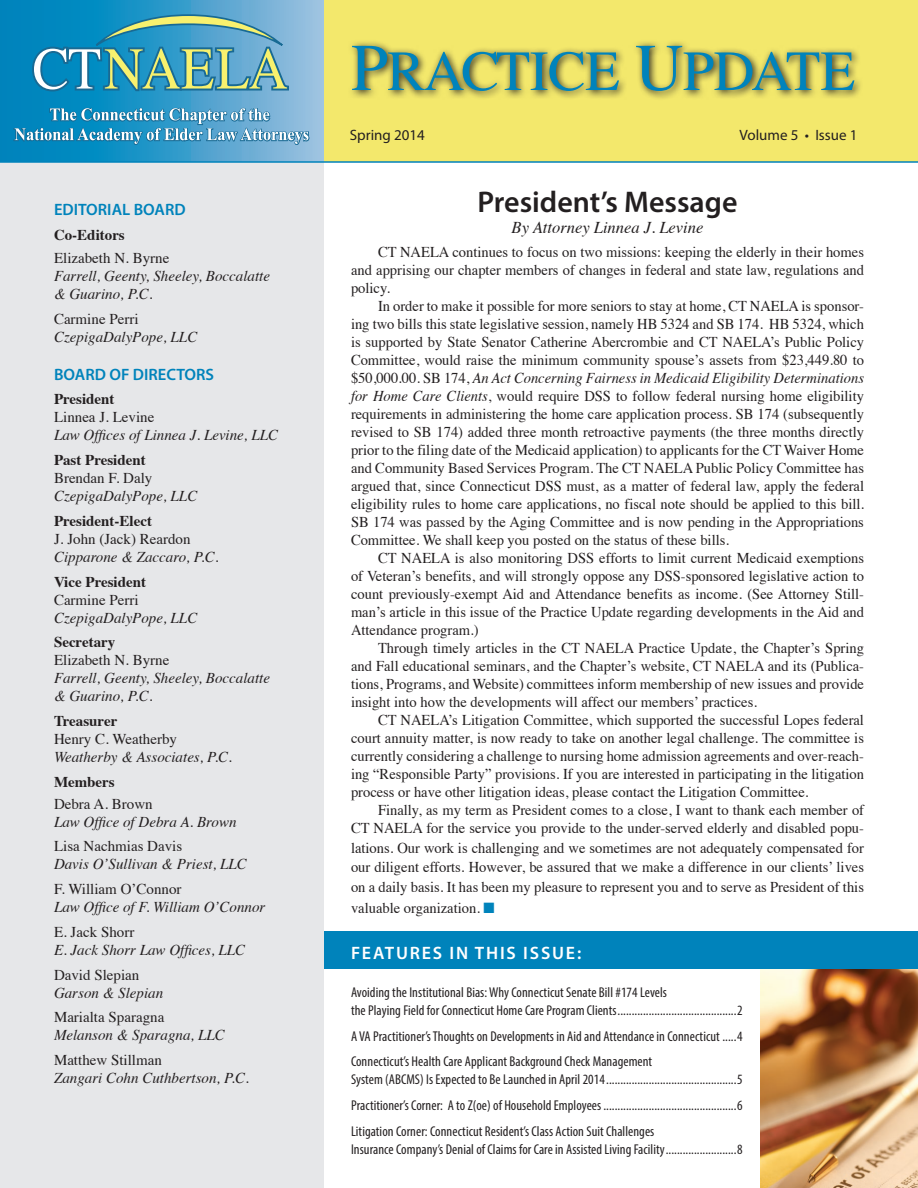
<style>
.page{position:relative;width:918px;height:1188px;background:#fff}
.page>*{position:absolute;margin:0;border:0;box-sizing:border-box;transform-origin:0 0}
.t1{font:56.7px "Times Roman SC850";letter-spacing:-.03em;color:#0083bb}
.t2{font:600 30px "Myriad Pro";color:#231f20}
.t3{font:600 18px "Myriad Pro";letter-spacing:.1em;color:#fff}
.t4{font:600 16.5px "Myriad Pro";color:#0083bb}
.t5{font:italic 16.5px "Times";color:#231f20}
.t6{font:15px/18px "Times";color:#231f20;text-align:justify}
.t7{font:italic 15px/18px "Times";color:#231f20}
.t8{font:700 15px "Times";color:#231f20}
.t9{font:15px "Myriad Pro";color:#231f20}
.t10{font:condensed 14.25px/18px "Myriad Pro";letter-spacing:.005em;color:#231f20}
.t11{font:13.5px "Times";color:#231f20}
.s1{font-size:66.75px}
.s2{font-style:italic}
.s3{color:#0083bb}
</style>
<div class="page">
<svg style="left:0;top:0;width:324px;height:161px;background:#3e9ecc"></svg>
<svg style="left:32px;top:14px;width:257px;height:77px;background:#50a1b5"></svg>
<svg style="left:13px;top:108px;width:296px;height:37px;background:#55a4c9"></svg>
<img style="left:760px;top:969px;width:158px;height:219px">
<div style="left:324px;top:0;width:594px;height:161px;background:#f3e86c"></div>
<svg style="left:352px;top:42px;width:509px;height:57px"></svg>
<div style="left:0;top:162px;width:324px;height:1026px;background:#e6e7e9"></div>
<div style="left:324px;top:932px;width:594px;height:37px;background:#0083bb"></div>
<hr style="left:0;top:161px;width:918px;height:2px;background:#0083bb">
<p class="t4" style="left:54px;top:199px;width:133px">EDITORIAL BOARD</p>
<p class="t8" style="left:54px;top:220px;width:72px">Co-Editors</p>
<p class="t6" style="left:54px;top:248px;width:117px">Elizabeth N. Byrne</p>
<p class="t7" style="left:54px;top:266px;width:218px">Farrell, Geenty, Sheeley, Boccalatte &amp; Guarino, P.C.</p>
<p class="t6" style="left:54px;top:308px;width:86px">Carmine Perri</p>
<p class="t7" style="left:54px;top:327px;width:145px">CzepigaDalyPope, LLC</p>
<p class="t4" style="left:54px;top:364px;width:162px">BOARD OF DIRECTORS</p>
<p class="t8" style="left:54px;top:385px;width:62px">President</p>
<p class="t6" style="left:54px;top:407px;width:102px">Linnea J. Levine</p>
<p class="t7" style="left:54px;top:425px;width:226px">Law Offices of Linnea J. Levine, LLC</p>
<p class="t8" style="left:54px;top:446px;width:93px">Past President</p>
<p class="t6" style="left:54px;top:468px;width:100px">Brendan F. Daly</p>
<p class="t7" style="left:54px;top:486px;width:145px">CzepigaDalyPope, LLC</p>
<p class="t8" style="left:54px;top:506px;width:100px">President-Elect</p>
<p class="t6" style="left:54px;top:529px;width:138px">J. John (Jack) Reardon</p>
<p class="t7" style="left:54px;top:547px;width:166px">Cipparone &amp; Zaccaro, P.C.</p>
<p class="t8" style="left:54px;top:567px;width:94px">Vice President</p>
<p class="t6" style="left:54px;top:589px;width:86px">Carmine Perri</p>
<p class="t7" style="left:54px;top:608px;width:145px">CzepigaDalyPope, LLC</p>
<p class="t8" style="left:54px;top:628px;width:63px">Secretary</p>
<p class="t6" style="left:54px;top:650px;width:117px">Elizabeth N. Byrne</p>
<p class="t7" style="left:54px;top:668px;width:218px">Farrell, Geenty, Sheeley, Boccalatte &amp; Guarino, P.C.</p>
<p class="t8" style="left:54px;top:707px;width:65px">Treasurer</p>
<p class="t6" style="left:54px;top:729px;width:125px">Henry C. Weatherby</p>
<p class="t7" style="left:54px;top:747px;width:180px">Weatherby &amp; Associates, P.C.</p>
<p class="t8" style="left:54px;top:767px;width:62px">Members</p>
<p class="t6" style="left:54px;top:793px;width:100px">Debra A. Brown</p>
<p class="t7" style="left:54px;top:812px;width:184px">Law Office of Debra A. Brown</p>
<p class="t6" style="left:54px;top:836px;width:130px">Lisa Nachmias Davis</p>
<p class="t7" style="left:54px;top:854px;width:194px">Davis O’Sullivan &amp; Priest, LLC</p>
<p class="t6" style="left:54px;top:879px;width:129px">F. William O’Connor</p>
<p class="t7" style="left:54px;top:897px;width:213px">Law Office of F. William O’Connor</p>
<p class="t6" style="left:54px;top:922px;width:82px">E. Jack Shorr</p>
<p class="t7" style="left:54px;top:940px;width:193px">E. Jack Shorr Law Offices, LLC</p>
<p class="t6" style="left:54px;top:964px;width:87px">David Slepian</p>
<p class="t7" style="left:54px;top:983px;width:111px">Garson &amp; Slepian</p>
<p class="t6" style="left:54px;top:1007px;width:112px">Marialta Sparagna</p>
<p class="t7" style="left:54px;top:1025px;width:172px">Melanson &amp; Sparagna, LLC</p>
<p class="t6" style="left:54px;top:1050px;width:109px">Matthew Stillman</p>
<p class="t7" style="left:54px;top:1068px;width:196px">Zangari Cohn Cuthbertson, P.C.</p>
<p class="t1" style="left:351px;top:18px;width:506px"><span class="s1">P</span>RACTICE <span class="s1">U</span>PDATE</p>
<p class="t9" style="left:350px;top:126px;width:77px">Spring 2014</p>
<p class="t9" style="left:740px;top:126px;width:119px">Volume 5 • Issue 1</p>
<p class="t2" style="left:477px;top:182px;width:262px">President’s Message</p>
<p class="t5" style="left:512px;top:213px;width:193px">By Attorney Linnea J. Levine</p>
<p class="t6" style="left:351px;top:242px;width:515px;text-indent:27px">CT NAELA continues to focus on two missions: keeping the elderly in their homes and apprising our chapter members of changes in federal and state law, regulations and policy.</p>
<p class="t6" style="left:351px;top:296px;width:515px;text-indent:27px">In order to make it possible for more seniors to stay at home, CT NAELA is sponsor&shy;ing two bills this state legislative session, namely HB 5324 and SB 174. HB 5324, which is supported by State Senator Catherine Abercrombie and CT NAELA’s Public Policy Committee, would raise the minimum community spouse’s assets from $23,449.80 to $50,000.00. SB 174, <span class="s2">An Act Concerning Fairness in Medicaid Eligibility Determinations for Home Care Clients</span>, would require DSS to follow federal nursing home eligibility requirements in administering the home care application process. SB 174 (subsequently revised to SB 174) added three month retroactive payments (the three months directly prior to the filing date of the Medicaid application) to applicants for the CT Waiver Home and Community Based Services Program. The CT NAELA Public Policy Committee has argued that, since Connecticut DSS must, as a matter of federal law, apply the federal eligibility rules to home care applications, no fiscal note should be applied to this bill.<br>SB 174 was passed by the Aging Committee and is now pending in the Appropriations Committee. We shall keep you posted on the status of these bills.</p>
<p class="t6" style="left:351px;top:548px;width:515px;text-indent:27px">CT NAELA is also monitoring DSS efforts to limit current Medicaid exemptions of Veteran’s benefits, and will strongly oppose any DSS-sponsored legislative action to count previously-exempt Aid and Attendance benefits as income. (See Attorney Still&shy;man’s article in this issue of the Practice Update regarding developments in the Aid and Attendance program.)</p>
<p class="t6" style="left:351px;top:638px;width:515px;text-indent:27px">Through timely articles in the CT NAELA Practice Update, the Chapter’s Spring and Fall educational seminars, and the Chapter’s website, CT NAELA and its (Publica&shy;tions, Programs, and Website) committees inform membership of new issues and provide insight into how the developments will affect our members’ practices.</p>
<p class="t6" style="left:351px;top:710px;width:515px;text-indent:27px">CT NAELA’s Litigation Committee, which supported the successful Lopes federal court annuity matter, is now ready to take on another legal challenge. The committee is currently considering a challenge to nursing home admission agreements and over-reach&shy;ing “Responsible Party” provisions. If you are interested in participating in the litigation process or have other litigation ideas, please contact the Litigation Committee.</p>
<p class="t6" style="left:351px;top:800px;width:515px;text-align:right">Finally, as my term as President comes to a close, I want to thank each member of<br>CT NAELA for the service you provide to the under-served elderly and disabled popu-</p>
<p class="t6" style="left:351px;top:837px;width:515px;line-height:19.5px">lations. Our work is challenging and we sometimes are not adequately compensated for our diligent efforts. However, be assured that we make a difference in our clients’ lives on a daily basis. It has been my pleasure to represent you and to serve as President of this</p>
<p class="t6" style="left:351px;top:897px;width:145px">valuable organization. <span class="s3">■</span></p>
<p class="t3" style="left:351px;top:941px;width:232px">FEATURES IN THIS ISSUE:</p>
<p class="t10" style="left:351px;top:983px;width:393px">Avoiding the Institutional Bias: Why Connecticut Senate Bill #174 Levels<br>the Playing Field for Connecticut Home Care Program Clients..........................................2</p>
<p class="t10" style="left:351px;top:1027px;width:393px">A VA Practitioner’s Thoughts on Developments in Aid and Attendance in Connecticut .....4</p>
<p class="t10" style="left:351px;top:1053px;width:393px">Connecticut’s Health Care Applicant Background Check Management<br>System (ABCMS) Is Expected to Be Launched in April 2014..............................................5</p>
<p class="t10" style="left:351px;top:1096px;width:393px">Practitioner’s Corner: A to Z(oe) of Household Employees ...............................................6</p>
<p class="t10" style="left:351px;top:1122px;width:393px">Litigation Corner: Connecticut Resident’s Class Action Suit Challenges<br>Insurance Company’s Denial of Claims for Care in Assisted Living Facility.........................8</p>
<p class="t11" style="left:459px;top:1140px;width:8px">1</p>
</div>
